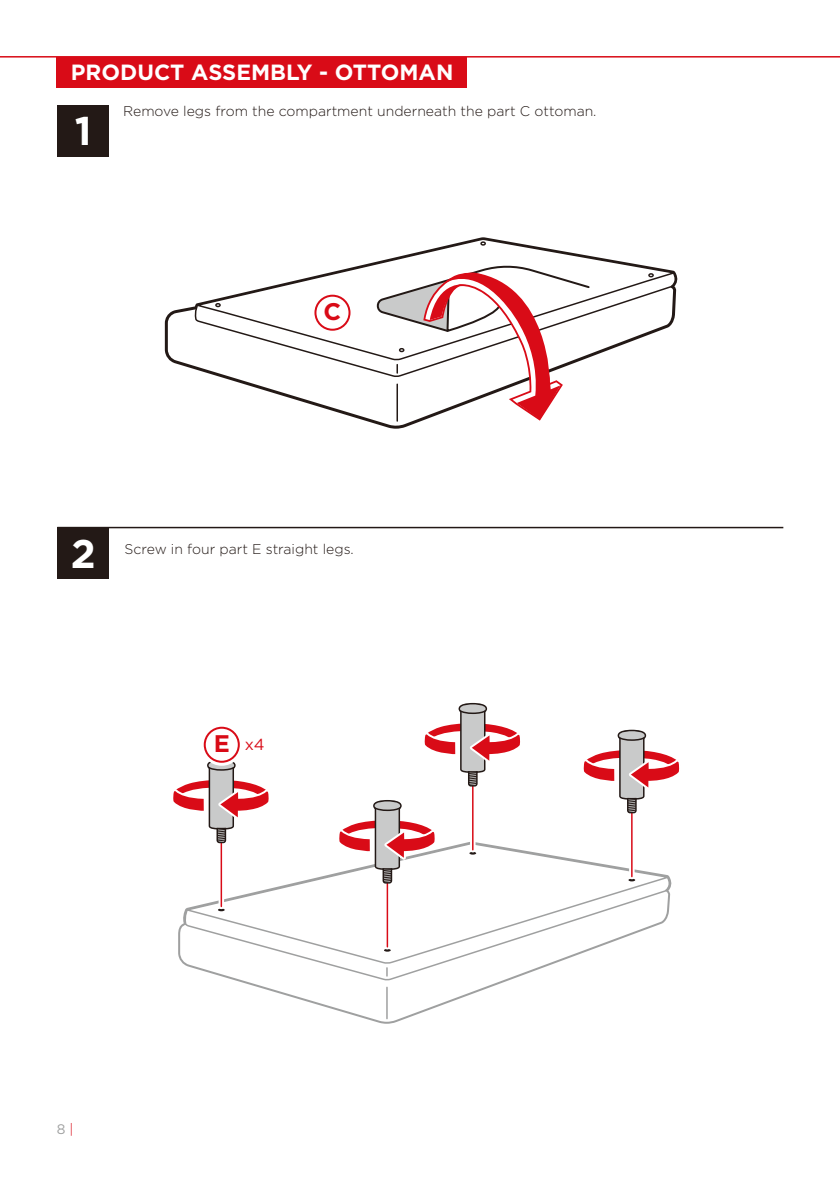
<style>
.page{position:relative;width:840px;height:1191px;background:#fff}
.page>*{position:absolute;margin:0;border:0;box-sizing:border-box;transform-origin:0 0}
.t1{font:700 40px "Gotham";color:#fff}
.t2{font:700 24px "Gotham";color:#d90b17}
.t3{font:700 22px "Gotham";color:#fff}
.t4{font:16px "Gotham";color:#d90b17}
.t5{font:300 14px "Gotham";color:#231916}
.t6{font:13.8px "Gotham";color:#9fa0a0}
.s1{font-weight:700;font-size:24px}
.s2{font-weight:300;color:#d90b17}
</style>
<div class="page">
<div style="left:57px;top:57px;width:410px;height:30px;background:#d90b17"></div>
<hr style="left:0;top:56px;width:839px;height:2px;background:#d90b17">
<div style="left:57px;top:105px;width:52px;height:51px;background:#231916"></div>
<div style="left:57px;top:527px;width:52px;height:52px;background:#231916"></div>
<hr style="left:57px;top:527px;width:725px;height:1px;background:#231916">
<svg style="left:165px;top:237px;width:510px;height:192px"></svg>
<svg style="left:215px;top:303px;width:6px;height:4px"></svg>
<svg style="left:480px;top:241px;width:5px;height:5px"></svg>
<svg style="left:648px;top:273px;width:5px;height:4px"></svg>
<svg style="left:178px;top:842px;width:494px;height:181px"></svg>
<hr style="left:396px;top:384px;width:2px;height:37px;background:#231916">
<hr style="left:386px;top:987px;width:1px;height:31px;background:#9fa0a0">
<svg style="left:469px;top:852px;width:7px;height:2px"></svg>
<svg style="left:470px;top:786px;width:5px;height:63px"></svg>
<hr style="left:472px;top:785px;width:1px;height:64px;background:#d90b17">
<svg style="left:424px;top:703px;width:97px;height:83px"></svg>
<svg style="left:628px;top:878px;width:7px;height:3px"></svg>
<svg style="left:628px;top:813px;width:6px;height:63px"></svg>
<hr style="left:630px;top:812px;width:2px;height:64px;background:#d90b17">
<svg style="left:583px;top:729px;width:97px;height:84px"></svg>
<svg style="left:384px;top:949px;width:6px;height:2px"></svg>
<svg style="left:384px;top:883px;width:6px;height:63px"></svg>
<hr style="left:386px;top:882px;width:2px;height:64px;background:#d90b17">
<svg style="left:336px;top:800px;width:100px;height:83px"></svg>
<svg style="left:218px;top:908px;width:6px;height:3px"></svg>
<svg style="left:218px;top:843px;width:6px;height:63px"></svg>
<hr style="left:220px;top:842px;width:2px;height:64px;background:#d90b17">
<svg style="left:173px;top:729px;width:97px;height:114px"></svg>
<div style="left:204px;top:726px;width:36px;height:36px;border:2px solid #d90b17;border-radius:50%"></div>
<svg style="left:371px;top:263px;width:219px;height:157px"></svg>
<svg style="left:311px;top:292px;width:42px;height:42px"></svg>
<div style="left:314px;top:295px;width:36px;height:36px;border:2px solid #d90b17;border-radius:50%"></div>
<h3 class="t3" style="left:71px;top:58px;width:384px">PRODUCT ASSEMBLY - OTTOMAN</h3>
<h1 class="t1" style="left:75px;top:105px;width:18px">1</h1>
<p class="t5" style="left:123px;top:103px;width:474px">Remove legs from the compartment underneath the part C ottoman.</p>
<h2 class="t2" style="left:323px;top:296px;width:19px">C</h2>
<h1 class="t1" style="left:71px;top:527px;width:26px">2</h1>
<p class="t5" style="left:125px;top:540px;width:230px">Screw in four part E straight legs.</p>
<p class="t4" style="left:213px;top:733px;width:52px"><span class="s1">E</span> x4</p>
<p class="t6" style="left:57px;top:1120px;width:18px">8 <span class="s2">|</span></p>
</div>
